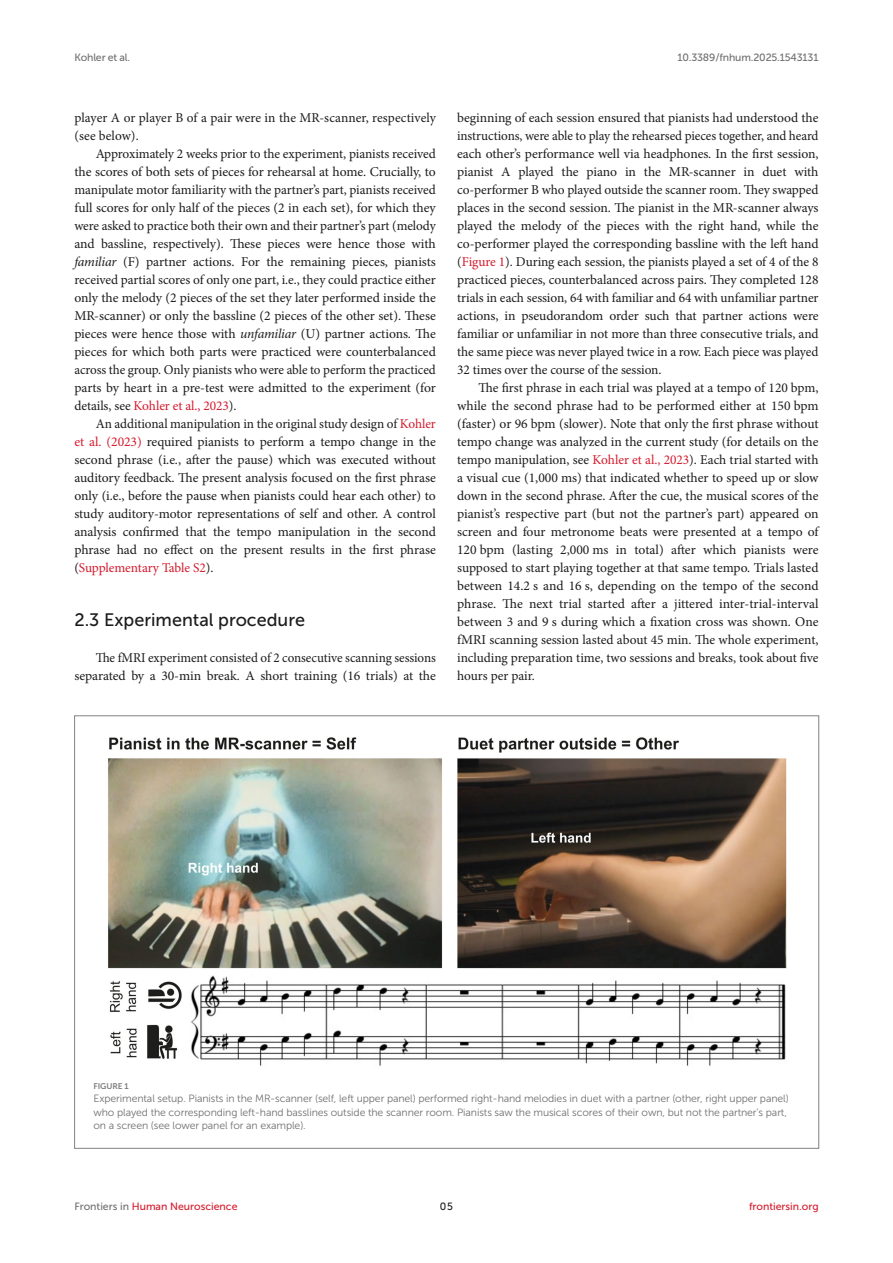
<style>
.page{position:relative;width:893px;height:1263px;background:#fff}
.page>*{position:absolute;margin:0;border:0;box-sizing:border-box;transform-origin:0 0}
.HEAD_2{font:18px "Museo Sans 500";color:#1b1c1b}
.TEXT{font:13.5px/18px "Minion Pro";letter-spacing:-.005em;color:#1b1c1b;text-align:justify}
.FIG_LEG{font:10.5px/13.5px "Museo Sans 300";letter-spacing:-.01em;color:#706f70}
.t1{font:10.5px "Museo Sans 500";color:#d51a2c}
.t2{font:10.5px "Museo Sans 500";letter-spacing:-.015em;color:#706f70}
.t3{font:10.5px "Museo Sans 500";color:#1b1c1b}
.FIG_HD{font:8.25px "Museo Sans 700";letter-spacing:-.01em;color:#7e7f7f}
.s1{font-style:italic}
.s2{color:#d51a2c}
.s3{color:#706f70}
</style>
<div class="page">
<img style="left:108px;top:737px;width:679px;height:329px">
<p class="t2" style="left:74px;top:52px;width:57px">Kohler et al.</p>
<p class="t2" style="left:677px;top:52px;width:142px">10.3389/fnhum.2025.1543131</p>
<p class="TEXT" style="left:74px;top:109px;width:363px">player A or player B of a pair were in the MR-scanner, respectively (see below).</p>
<p class="TEXT" style="left:74px;top:145px;width:363px;text-indent:21px">Approximately 2 weeks prior to the experiment, pianists received the scores of both sets of pieces for rehearsal at home. Crucially, to manipulate motor familiarity with the partner’s part, pianists received full scores for only half of the pieces (2 in each set), for which they were asked to practice both their own and their partner’s part (melody and bassline, respectively). These pieces were hence those with <span class="s1">familiar</span> (F) partner actions. For the remaining pieces, pianists received partial scores of only one part, i.e., they could practice either only the melody (2 pieces of the set they later performed inside the MR-scanner) or only the bassline (2 pieces of the other set). These pieces were hence those with <span class="s1">unfamiliar</span> (U) partner actions. The pieces for which both parts were practiced were counterbalanced across the group. Only pianists who were able to perform the practiced parts by heart in a pre-test were admitted to the experiment (for details, see <span class="s2">Kohler et al., 2023</span>).</p>
<p class="TEXT" style="left:74px;top:415px;width:363px;text-indent:21px">An additional manipulation in the original study design of <span class="s2">Kohler et al. (2023)</span> required pianists to perform a tempo change in the second phrase (i.e., after the pause) which was executed without auditory feedback. The present analysis focused on the first phrase only (i.e., before the pause when pianists could hear each other) to study auditory-motor representations of self and other. A control analysis confirmed that the tempo manipulation in the second phrase had no effect on the present results in the first phrase (<span class="s2">Supplementary Table S2</span>).</p>
<p class="HEAD_2" style="left:74px;top:610px;width:232px">2.3 Experimental procedure</p>
<p class="TEXT" style="left:74px;top:649px;width:363px;text-align:right">The fMRI experiment consisted of 2 consecutive scanning sessions separated by a 30-min break. A short training (16 trials) at the</p>
<p class="TEXT" style="left:457px;top:109px;width:363px">beginning of each session ensured that pianists had understood the instructions, were able to play the rehearsed pieces together, and heard each other’s performance well via headphones. In the first session, pianist A played the piano in the MR-scanner in duet with co-performer B who played outside the scanner room. They swapped places in the second session. The pianist in the MR-scanner always played the melody of the pieces with the right hand, while the co-performer played the corresponding bassline with the left hand (<span class="s2">Figure 1</span>). During each session, the pianists played a set of 4 of the 8 practiced pieces, counterbalanced across pairs. They completed 128 trials in each session, 64 with familiar and 64 with unfamiliar partner actions, in pseudorandom order such that partner actions were familiar or unfamiliar in not more than three consecutive trials, and the same piece was never played twice in a row. Each piece was played 32 times over the course of the session.</p>
<p class="TEXT" style="left:457px;top:379px;width:363px;text-indent:21px">The first phrase in each trial was played at a tempo of 120 bpm, while the second phrase had to be performed either at 150 bpm (faster) or 96 bpm (slower). Note that only the first phrase without tempo change was analyzed in the current study (for details on the tempo manipulation, see <span class="s2">Kohler et al., 2023</span>). Each trial started with a visual cue (1,000 ms) that indicated whether to speed up or slow down in the second phrase. After the cue, the musical scores of the pianist’s respective part (but not the partner’s part) appeared on screen and four metronome beats were presented at a tempo of 120 bpm (lasting 2,000 ms in total) after which pianists were supposed to start playing together at that same tempo. Trials lasted between 14.2 s and 16 s, depending on the tempo of the second phrase. The next trial started after a jittered inter-trial-interval between 3 and 9 s during which a fixation cross was shown. One fMRI scanning session lasted about 45 min. The whole experiment, including preparation time, two sessions and breaks, took about five hours per pair.</p>
<p class="FIG_HD" style="left:94px;top:1081px;width:37px">FIGURE 1</p>
<p class="FIG_LEG" style="left:94px;top:1092px;width:697px">Experimental setup. Pianists in the MR-scanner (self, left upper panel) performed right-hand melodies in duet with a partner (other, right upper panel) who played the corresponding left-hand basslines outside the scanner room. Pianists saw the musical scores of their own, but not the partner’s part, on a screen (see lower panel for an example).</p>
<p class="t1" style="left:74px;top:1200px;width:165px"><span class="s3">Frontiers in</span> Human Neuroscience</p>
<p class="t3" style="left:440px;top:1200px;width:14px">05</p>
<p class="t1" style="left:749px;top:1200px;width:71px">frontiersin.org</p>
</div>
